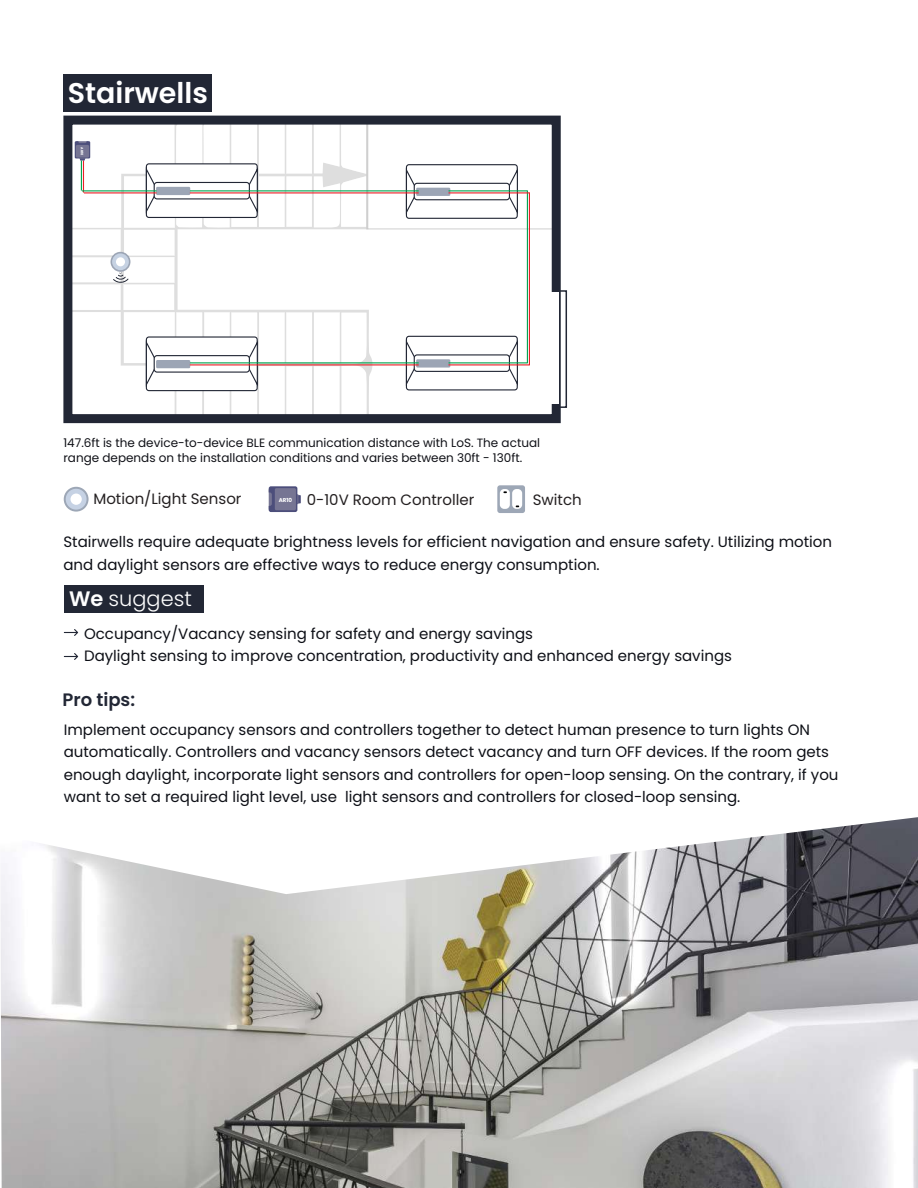
<style>
.page{position:relative;width:918px;height:1188px;background:#fff}
.page>*{position:absolute;margin:0;border:0;box-sizing:border-box;transform-origin:0 0}
.t1{font:600 28.5px "Poppins";color:#fff}
.t2{font:300 21px "Poppins";color:#fff}
.t3{font:600 18px "Poppins";color:#222735}
.t4{font:15px/22.5px "Poppins";color:#0d0f16}
.t5{font:15px "Poppins";color:#231f20}
.t6{font:12px/14.4px "Poppins";color:#101117}
.t7{font:700 5.55px "Poppins";color:#fff}
.t8{font:700 3.3px "Poppins";color:#fff}
.s1{font-weight:600}
</style>
<div class="page">
<svg style="left:73px;top:126px;width:299px;height:287px"></svg>
<div style="left:259px;top:123px;width:26px;height:50px;background:#fff"></div>
<div style="left:231px;top:123px;width:26px;height:50px;background:#fff"></div>
<div style="left:70px;top:285px;width:51px;height:25px;background:#fff"></div>
<div style="left:70px;top:230px;width:50px;height:25px;background:#fff"></div>
<div style="left:124px;top:285px;width:50px;height:25px;background:#fff"></div>
<div style="left:124px;top:257px;width:50px;height:26px;background:#fff"></div>
<div style="left:124px;top:230px;width:50px;height:25px;background:#fff"></div>
<div style="left:259px;top:177px;width:26px;height:50px;background:#fff"></div>
<div style="left:177px;top:366px;width:25px;height:51px;background:#fff"></div>
<div style="left:177px;top:312px;width:25px;height:51px;background:#fff"></div>
<div style="left:204px;top:366px;width:25px;height:51px;background:#fff"></div>
<div style="left:204px;top:312px;width:26px;height:51px;background:#fff"></div>
<div style="left:232px;top:366px;width:25px;height:51px;background:#fff"></div>
<div style="left:232px;top:313px;width:25px;height:50px;background:#fff"></div>
<div style="left:231px;top:176px;width:26px;height:51px;background:#fff"></div>
<div style="left:259px;top:366px;width:26px;height:51px;background:#fff"></div>
<div style="left:259px;top:313px;width:26px;height:50px;background:#fff"></div>
<div style="left:314px;top:366px;width:25px;height:51px;background:#fff"></div>
<div style="left:314px;top:313px;width:26px;height:50px;background:#fff"></div>
<div style="left:286px;top:313px;width:26px;height:50px;background:#fff"></div>
<div style="left:287px;top:366px;width:25px;height:51px;background:#fff"></div>
<svg style="left:341px;top:313px;width:26px;height:100px"></svg>
<svg style="left:286px;top:126px;width:80px;height:101px"></svg>
<div style="left:63px;top:116px;width:498px;height:307px;border:9px solid #222735"></div>
<div style="left:546px;top:292px;width:13px;height:111px;background:#fff"></div>
<div style="left:556px;top:290px;width:11px;height:118px;border:2px solid #222735"></div>
<div style="left:406px;top:164px;width:112px;height:55px;border:1px solid #222735;border-radius:3px"></div>
<svg style="left:405px;top:166px;width:14px;height:51px"></svg>
<svg style="left:505px;top:166px;width:14px;height:51px"></svg>
<svg style="left:414px;top:183px;width:95px;height:17px"></svg>
<div style="left:414px;top:183px;width:96px;height:17px;border:1px solid #222735;border-radius:3px"></div>
<div style="left:416px;top:188px;width:34px;height:8px;background:#9ca5b5"></div>
<div style="left:146px;top:164px;width:111px;height:53px;background:#fff;border-radius:3px"></div>
<svg style="left:245px;top:165px;width:14px;height:51px"></svg>
<svg style="left:154px;top:182px;width:95px;height:17px"></svg>
<div style="left:154px;top:182px;width:96px;height:17px;border:1px solid #222735;border-radius:3px"></div>
<div style="left:406px;top:336px;width:112px;height:54px;border:1px solid #222735;border-radius:3px"></div>
<svg style="left:405px;top:337px;width:14px;height:51px"></svg>
<svg style="left:505px;top:337px;width:14px;height:51px"></svg>
<div style="left:414px;top:355px;width:95px;height:16px;background:#fff;border-radius:3px"></div>
<div style="left:414px;top:354px;width:96px;height:18px;border:1px solid #222735;border-radius:3px"></div>
<div style="left:416px;top:359px;width:34px;height:9px;background:#9ca5b5"></div>
<div style="left:146px;top:337px;width:111px;height:54px;background:#fff;border-radius:3px"></div>
<div style="left:146px;top:336px;width:112px;height:55px;border:1px solid #222735;border-radius:3px"></div>
<svg style="left:70px;top:312px;width:105px;height:105px"></svg>
<svg style="left:249px;top:338px;width:10px;height:51px"></svg>
<svg style="left:154px;top:356px;width:95px;height:16px"></svg>
<div style="left:154px;top:355px;width:96px;height:18px;border:1px solid #222735;border-radius:3px"></div>
<div style="left:156px;top:360px;width:34px;height:8px;background:#9ca5b5"></div>
<svg style="left:70px;top:257px;width:58px;height:27px"></svg>
<svg style="left:110px;top:252px;width:21px;height:20px"></svg>
<div style="left:112px;top:253px;width:17px;height:17px;background:#c6d2e3;border-radius:50%"></div>
<div style="left:116px;top:257px;width:9px;height:9px;background:#fff;border-radius:50%"></div>
<hr style="left:190px;top:192px;width:229px;height:1px;background:#ea1f27">
<hr style="left:190px;top:190px;width:229px;height:1px;background:#00a44f">
<hr style="left:190px;top:364px;width:229px;height:1px;background:#ea1f27">
<hr style="left:190px;top:362px;width:229px;height:1px;background:#00a44f">
<hr style="left:529px;top:193px;width:1px;height:172px;background:#ea1f27">
<hr style="left:527px;top:191px;width:1px;height:172px;background:#00a44f">
<hr style="left:448px;top:192px;width:82px;height:1px;background:#ea1f27">
<hr style="left:449px;top:190px;width:78px;height:1px;background:#00a44f">
<hr style="left:448px;top:364px;width:81px;height:1px;background:#ea1f27">
<hr style="left:449px;top:362px;width:78px;height:1px;background:#00a44f">
<div style="left:64px;top:74px;width:148px;height:38px;background:#222735"></div>
<div style="left:497px;top:485px;width:28px;height:28px;background:#9da7b6;border-radius:3px"></div>
<div style="left:500px;top:489px;width:10px;height:20px;background:#fff;border-radius:4px"></div>
<div style="left:512px;top:489px;width:10px;height:20px;background:#fff;border-radius:4px"></div>
<svg style="left:64px;top:487px;width:25px;height:25px"></svg>
<div style="left:66px;top:489px;width:21px;height:21px;background:#c6d2e4;border-radius:50%"></div>
<div style="left:71px;top:494px;width:11px;height:11px;background:#fff;border-radius:50%"></div>
<svg style="left:64px;top:629px;width:14px;height:7px"></svg>
<div style="left:64px;top:585px;width:140px;height:28px;background:#222735"></div>
<img style="left:1px;top:817px;width:917px;height:371px">
<svg style="left:64px;top:653px;width:14px;height:7px"></svg>
<svg style="left:70px;top:122px;width:160px;height:106px"></svg>
<div style="left:76px;top:145px;width:13px;height:13px;background:#767593"></div>
<svg style="left:269px;top:486px;width:32px;height:26px"></svg>
<div style="left:275px;top:488px;width:21px;height:22px;background:#767593"></div>
<h1 class="t1" style="left:68px;top:76px;width:142px">Stairwells</h1>
<p class="t8" style="left:84px;top:147px;width:10px;rotate:90deg">AR10</p>
<p class="t6" style="left:63px;top:436px;width:478px">147.6ft is the device-to-device BLE communication distance with LoS. The actual range depends on the installation conditions and varies between 30ft - 130ft.</p>
<p class="t5" style="left:93px;top:490px;width:150px">Motion/Light Sensor</p>
<p class="t5" style="left:533px;top:491px;width:50px">Switch</p>
<p class="t5" style="left:307px;top:491px;width:169px">0-10V Room Controller</p>
<p class="t7" style="left:279px;top:497px;width:15px">AR10</p>
<p class="t4" style="left:63px;top:531px;width:770px">Stairwells require adequate brightness levels for efficient navigation and ensure safety. Utilizing motion and daylight sensors are effective ways to reduce energy consumption.</p>
<h2 class="t2" style="left:69px;top:587px;width:124px"><span class="s1">We</span> suggest</h2>
<p class="t4" style="left:84px;top:622px;width:649px">Occupancy/Vacancy sensing for safety and energy savings<br>Daylight sensing to improve concentration, productivity and enhanced energy savings</p>
<p class="t3" style="left:62px;top:689px;width:74px">Pro tips:</p>
<p class="t4" style="left:64px;top:719px;width:776px">Implement occupancy sensors and controllers together to detect human presence to turn lights ON automatically. Controllers and vacancy sensors detect vacancy and turn OFF devices. If the room gets enough daylight, incorporate light sensors and controllers for open-loop sensing. On the contrary, if you want to set a required light level, use light sensors and controllers for closed-loop sensing.</p>
</div>
